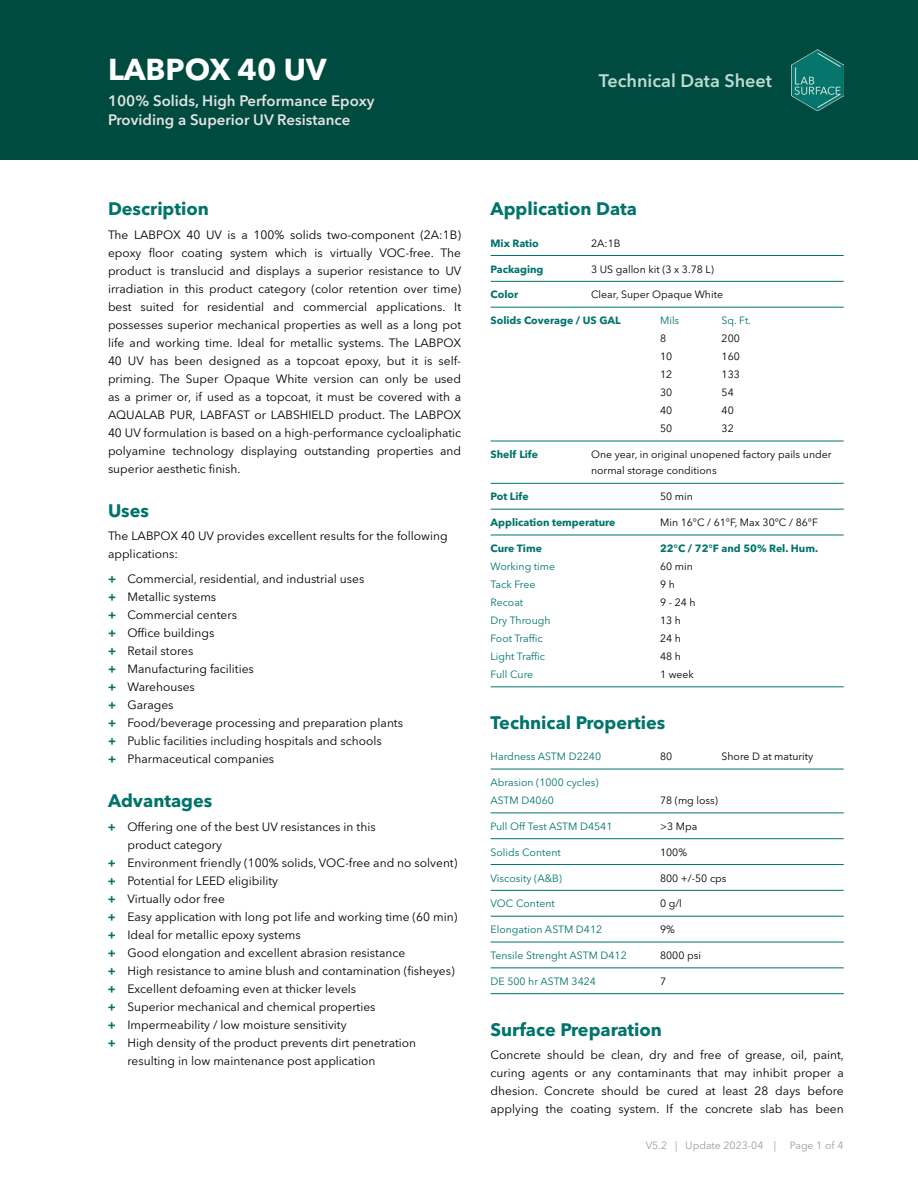
<style>
.page{position:relative;width:918px;height:1188px;background:#fff}
.page>*{position:absolute;margin:0;border:0;box-sizing:border-box;transform-origin:0 0}
.t1{font:700 30px "Avenir Next LT Pro";color:#fff}
.t2{font:700 18px "Avenir Next LT Pro";color:#00746b}
.t3{font:600 18px "Avenir Next LT Pro";color:#bbdcd2}
.t4{font:600 15px/19.5px "Avenir Next LT Pro";color:#e3e3e3}
.t5{font:12px/18px "Avenir Next LT Pro";color:#000;text-align:justify}
.t6{font:10.5px/16.5px "Avenir Next LT Pro";color:#000}
.t7{font:10.5px/18px "Avenir Next LT Pro";color:#00746b}
.t8{font:700 10.5px "Avenir Next LT Pro";color:#00746b}
.t9{font:10.5px "Avenir Next LT Pro";color:#9d9d9c}
.s1{font-weight:700;color:#00746b}
</style>
<div class="page">
<div style="left:0;top:0;width:918px;height:160px;background:#004b3f"></div>
<img style="left:791px;top:50px;width:53px;height:60px">
<hr style="left:491px;top:255px;width:353px;height:1px;background:#00746b">
<hr style="left:491px;top:281px;width:353px;height:1px;background:#00746b">
<hr style="left:491px;top:307px;width:353px;height:1px;background:#00746b">
<hr style="left:491px;top:441px;width:353px;height:1px;background:#00746b">
<hr style="left:491px;top:483px;width:353px;height:1px;background:#00746b">
<hr style="left:491px;top:509px;width:353px;height:1px;background:#00746b">
<hr style="left:491px;top:535px;width:353px;height:1px;background:#00746b">
<hr style="left:491px;top:687px;width:353px;height:1px;background:#00746b">
<hr style="left:491px;top:769px;width:353px;height:1px;background:#00746b">
<hr style="left:491px;top:813px;width:353px;height:1px;background:#00746b">
<hr style="left:491px;top:838px;width:353px;height:1px;background:#00746b">
<hr style="left:491px;top:864px;width:353px;height:1px;background:#00746b">
<hr style="left:491px;top:890px;width:353px;height:1px;background:#00746b">
<hr style="left:491px;top:916px;width:353px;height:1px;background:#00746b">
<hr style="left:491px;top:942px;width:353px;height:1px;background:#00746b">
<hr style="left:491px;top:968px;width:353px;height:1px;background:#00746b">
<hr style="left:491px;top:993px;width:353px;height:1px;background:#00746b">
<h1 class="t1" style="left:108px;top:51px;width:220px">LABPOX 40 UV</h1>
<p class="t4" style="left:108px;top:91px;width:268px">100% Solids, High Performance Epoxy<br>Providing a Superior UV Resistance</p>
<h2 class="t3" style="left:599px;top:69px;width:175px">Technical Data Sheet</h2>
<h2 class="t2" style="left:108px;top:198px;width:102px">Description</h2>
<p class="t5" style="left:108px;top:226px;width:355px">The LABPOX 40 UV is a 100% solids two-component (2A:1B) epoxy floor coating system which is virtually VOC-free. The product is translucid and displays a superior resistance to UV irradiation in this product category (color retention over time) best suited for residential and commercial applications. It possesses superior mechanical properties as well as a long pot life and working time. Ideal for metallic systems. The LABPOX 40 UV has been designed as a topcoat epoxy, but it is self&shy;priming. The Super Opaque White version can only be used as a primer or, if used as a topcoat, it must be covered with a AQUALAB PUR, LABFAST or LABSHIELD product. The LABPOX 40 UV formulation is based on a high-performance cycloaliphatic polyamine technology displaying outstanding properties and superior aesthetic finish.</p>
<h2 class="t2" style="left:108px;top:500px;width:43px">Uses</h2>
<p class="t5" style="left:108px;top:527px;width:341px">The LABPOX 40 UV provides excellent results for the following applications:</p>
<p class="t5" style="left:108px;top:570px;width:297px;text-align:left"><span class="s1">+</span> Commercial, residential, and industrial uses<br><span class="s1">+</span> Metallic systems<br><span class="s1">+</span> Commercial centers<br><span class="s1">+</span> Office buildings<br><span class="s1">+</span> Retail stores<br><span class="s1">+</span> Manufacturing facilities<br><span class="s1">+</span> Warehouses<br><span class="s1">+</span> Garages<br><span class="s1">+</span> Food/beverage processing and preparation plants <span class="s1">+</span> Public facilities including hospitals and schools<br><span class="s1">+</span> Pharmaceutical companies</p>
<h2 class="t2" style="left:108px;top:790px;width:106px">Advantages</h2>
<p class="t5" style="left:108px;top:818px;width:269px"><span class="s1">+</span> Offering one of the best UV resistances in this</p>
<p class="t5" style="left:127px;top:836px;width:96px">product category</p>
<p class="t5" style="left:108px;top:854px;width:351px"><span class="s1">+</span> Environment friendly (100% solids, VOC-free and no solvent)</p>
<p class="t5" style="left:108px;top:872px;width:172px"><span class="s1">+</span> Potential for LEED eligibility</p>
<p class="t5" style="left:108px;top:890px;width:118px"><span class="s1">+</span> Virtually odor free</p>
<p class="t5" style="left:108px;top:908px;width:351px"><span class="s1">+</span> Easy application with long pot life and working time (60 min)</p>
<p class="t5" style="left:108px;top:926px;width:194px"><span class="s1">+</span> Ideal for metallic epoxy systems</p>
<p class="t5" style="left:108px;top:944px;width:299px"><span class="s1">+</span> Good elongation and excellent abrasion resistance</p>
<p class="t5" style="left:108px;top:962px;width:348px"><span class="s1">+</span> High resistance to amine blush and contamination (fisheyes)</p>
<p class="t5" style="left:108px;top:980px;width:250px"><span class="s1">+</span> Excellent defoaming even at thicker levels</p>
<p class="t5" style="left:108px;top:998px;width:269px"><span class="s1">+</span> Superior mechanical and chemical properties</p>
<p class="t5" style="left:108px;top:1016px;width:240px"><span class="s1">+</span> Impermeability / low moisture sensitivity</p>
<p class="t5" style="left:108px;top:1034px;width:310px"><span class="s1">+</span> High density of the product prevents dirt penetration</p>
<p class="t5" style="left:127px;top:1052px;width:249px">resulting in low maintenance post application</p>
<h2 class="t2" style="left:491px;top:198px;width:148px">Application Data</h2>
<p class="t8" style="left:491px;top:237px;width:50px">Mix Ratio</p>
<p class="t6" style="left:591px;top:235px;width:31px">2A:1B</p>
<p class="t8" style="left:491px;top:262px;width:54px">Packaging</p>
<p class="t6" style="left:591px;top:261px;width:125px">3 US gallon kit (3 x 3.78 L)</p>
<p class="t8" style="left:491px;top:288px;width:29px">Color</p>
<p class="t6" style="left:591px;top:286px;width:133px">Clear, Super Opaque White</p>
<p class="t8" style="left:491px;top:314px;width:132px">Solids Coverage / US GAL</p>
<p class="t7" style="left:660px;top:312px;width:21px">Mils</p>
<p class="t7" style="left:722px;top:312px;width:31px">Sq. Ft.</p>
<p class="t6" style="left:660px;top:330px;width:8px">8</p>
<p class="t6" style="left:722px;top:330px;width:20px">200</p>
<p class="t6" style="left:660px;top:348px;width:14px">10</p>
<p class="t6" style="left:722px;top:348px;width:20px">160</p>
<p class="t6" style="left:660px;top:366px;width:14px">12</p>
<p class="t6" style="left:722px;top:366px;width:20px">133</p>
<p class="t6" style="left:660px;top:384px;width:14px">30</p>
<p class="t6" style="left:722px;top:384px;width:14px">54</p>
<p class="t6" style="left:660px;top:402px;width:14px">40</p>
<p class="t6" style="left:722px;top:402px;width:14px">40</p>
<p class="t6" style="left:660px;top:420px;width:14px">50</p>
<p class="t6" style="left:722px;top:420px;width:14px">32</p>
<p class="t8" style="left:491px;top:448px;width:49px">Shelf Life</p>
<p class="t6" style="left:591px;top:446px;width:242px">One year, in original unopened factory pails under normal storage conditions</p>
<p class="t8" style="left:491px;top:490px;width:40px">Pot Life</p>
<p class="t6" style="left:660px;top:488px;width:34px">50 min</p>
<p class="t8" style="left:491px;top:516px;width:126px">Application temperature</p>
<p class="t6" style="left:660px;top:514px;width:159px">Min 16°C / 61°F, Max 30°C / 86°F</p>
<p class="t8" style="left:491px;top:542px;width:53px">Cure Time</p>
<p class="t8" style="left:660px;top:542px;width:160px">22°C / 72°F and 50% Rel. Hum.</p>
<p class="t7" style="left:491px;top:557px;width:66px">Working time</p>
<p class="t6" style="left:660px;top:558px;width:34px">60 min</p>
<p class="t7" style="left:491px;top:575px;width:46px">Tack Free</p>
<p class="t6" style="left:660px;top:576px;width:16px">9 h</p>
<p class="t7" style="left:491px;top:593px;width:34px">Recoat</p>
<p class="t6" style="left:660px;top:594px;width:37px">9 - 24 h</p>
<p class="t7" style="left:491px;top:611px;width:62px">Dry Through</p>
<p class="t6" style="left:660px;top:612px;width:22px">13 h</p>
<p class="t7" style="left:491px;top:629px;width:54px">Foot Traffic</p>
<p class="t6" style="left:660px;top:630px;width:22px">24 h</p>
<p class="t7" style="left:491px;top:647px;width:56px">Light Traffic</p>
<p class="t6" style="left:660px;top:648px;width:22px">48 h</p>
<p class="t7" style="left:491px;top:665px;width:44px">Full Cure</p>
<p class="t6" style="left:660px;top:666px;width:35px">1 week</p>
<h2 class="t2" style="left:491px;top:712px;width:176px">Technical Properties</h2>
<p class="t7" style="left:491px;top:748px;width:112px">Hardness ASTM D2240</p>
<p class="t6" style="left:660px;top:748px;width:14px">80</p>
<p class="t6" style="left:722px;top:748px;width:93px">Shore D at maturity</p>
<p class="t7" style="left:491px;top:773px;width:109px">Abrasion (1000 cycles)<br>ASTM D4060</p>
<p class="t6" style="left:660px;top:792px;width:60px">78 (mg loss)</p>
<p class="t7" style="left:491px;top:817px;width:123px">Pull Off Test ASTM D4541</p>
<p class="t6" style="left:660px;top:818px;width:39px">&gt;3 Mpa</p>
<p class="t7" style="left:491px;top:843px;width:72px">Solids Content</p>
<p class="t6" style="left:660px;top:844px;width:29px">100%</p>
<p class="t7" style="left:491px;top:869px;width:73px">Viscosity (A&amp;B)</p>
<p class="t6" style="left:660px;top:870px;width:68px">800 +/-50 cps</p>
<p class="t7" style="left:491px;top:895px;width:66px">VOC Content</p>
<p class="t6" style="left:660px;top:895px;width:23px">0 g/l</p>
<p class="t7" style="left:491px;top:921px;width:113px">Elongation ASTM D412</p>
<p class="t6" style="left:660px;top:921px;width:16px">9%</p>
<p class="t7" style="left:491px;top:946px;width:138px">Tensile Strenght ASTM D412</p>
<p class="t6" style="left:660px;top:947px;width:42px">8000 psi</p>
<p class="t7" style="left:491px;top:972px;width:107px">DE 500 hr ASTM 3424</p>
<p class="t6" style="left:660px;top:973px;width:8px">7</p>
<h2 class="t2" style="left:491px;top:1019px;width:173px">Surface Preparation</h2>
<p class="t5" style="left:491px;top:1046px;width:355px">Concrete should be clean, dry and free of grease, oil, paint, curing agents or any contaminants that may inhibit proper a dhesion. Concrete should be cured at least 28 days before applying the coating system. If the concrete slab has been</p>
<p class="t9" style="left:646px;top:1139px;width:132px">V5.2 | Update 2023-04 |</p>
<p class="t9" style="left:790px;top:1139px;width:55px">Page 1 of 4</p>
</div>
